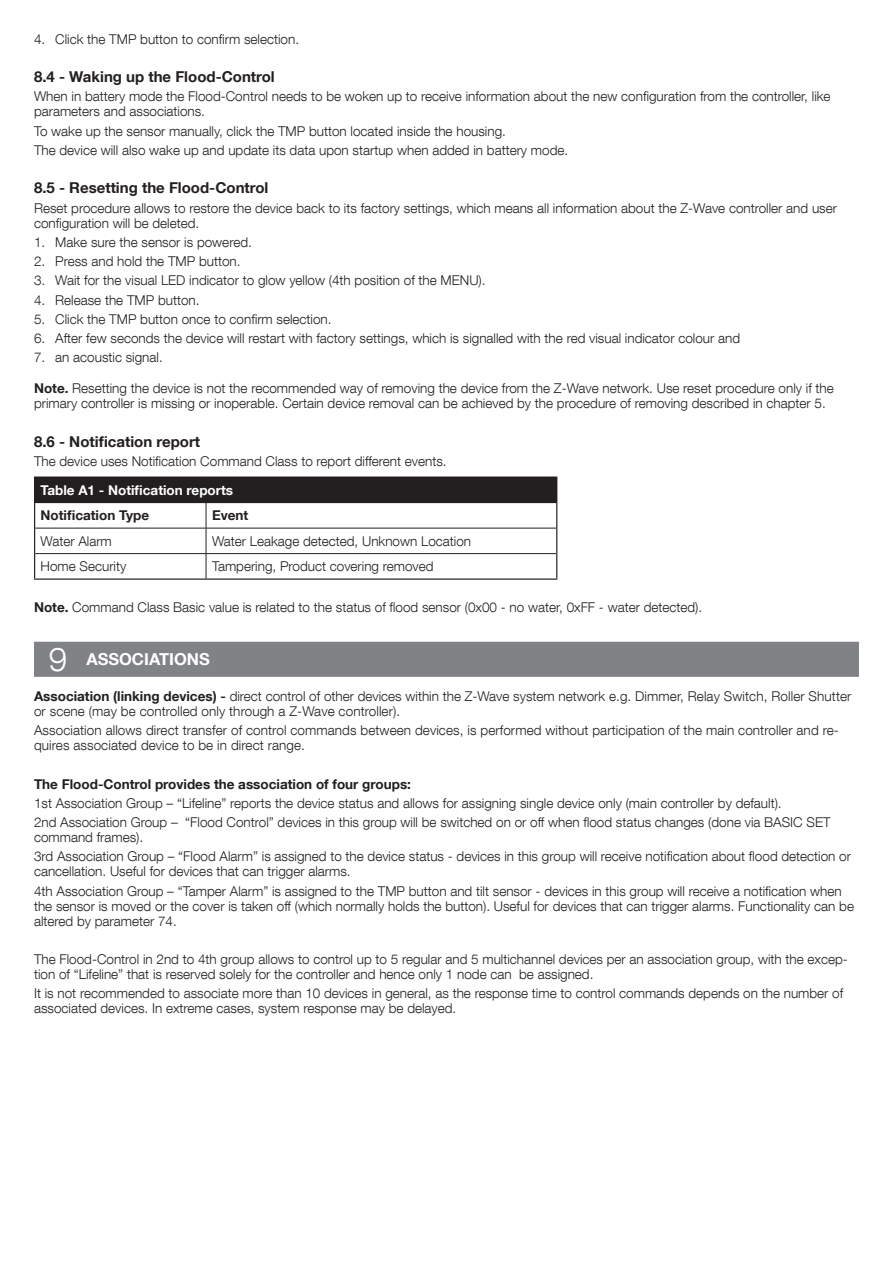
<style>
.page{position:relative;width:893px;height:1263px;background:#fff}
.page>*{position:absolute;margin:0;border:0;box-sizing:border-box;transform-origin:0 0}
.t1{font:300 33px "Helvetica Neue LT Com";color:#fff}
.titolo{font:700 16.5px "Helvetica Neue LT Com";color:#fff}
.Subchapter{font:700 15px "Helvetica Neue LT Com";color:#231f20}
.t2{font:300 13.5px/15px "Helvetica Neue LT Com";color:#231f20}
.table-subheader{font:700 13.5px "Helvetica Neue LT Com";color:#231f20}
.table-header{font:700 13.5px "Helvetica Neue LT Com";color:#fff}
.s1{font-weight:700}
</style>
<div class="page">
<div style="left:35px;top:477px;width:522px;height:26px;background:#231f20"></div>
<hr style="left:34px;top:476px;width:172px;height:2px;background:#231f20">
<hr style="left:206px;top:476px;width:351px;height:2px;background:#231f20">
<svg style="left:34px;top:478px;width:1px;height:100px"></svg>
<svg style="left:556px;top:503px;width:1px;height:75px"></svg>
<hr style="left:34px;top:578px;width:172px;height:2px;background:#231f20">
<hr style="left:206px;top:578px;width:351px;height:2px;background:#231f20">
<hr style="left:35px;top:528px;width:171px;height:1px;background:#231f20">
<hr style="left:206px;top:528px;width:350px;height:1px;background:#231f20">
<hr style="left:35px;top:553px;width:171px;height:1px;background:#231f20">
<hr style="left:206px;top:553px;width:350px;height:1px;background:#231f20">
<svg style="left:206px;top:503px;width:1px;height:75px"></svg>
<div style="left:34px;top:642px;width:825px;height:35px;background:#808285"></div>
<p class="t2" style="left:34px;top:31px;width:267px">4. Click the TMP button to confirm selection.</p>
<p class="Subchapter" style="left:34px;top:67px;width:242px">8.4 - Waking up the Flood-Control</p>
<p class="t2" style="left:34px;top:89px;width:798px">When in battery mode the Flood-Control needs to be woken up to receive information about the new configuration from the controller, like parameters and associations.</p>
<p class="t2" style="left:34px;top:123px;width:473px">To wake up the sensor manually, click the TMP button located inside the housing.</p>
<p class="t2" style="left:34px;top:142px;width:536px">The device will also wake up and update its data upon startup when added in battery mode.</p>
<p class="Subchapter" style="left:34px;top:179px;width:236px">8.5 - Resetting the Flood-Control</p>
<p class="t2" style="left:34px;top:200px;width:804px">Reset procedure allows to restore the device back to its factory settings, which means all information about the Z-Wave controller and user configuration will be deleted.</p>
<p class="t2" style="left:34px;top:234px;width:219px">1. Make sure the sensor is powered.</p>
<p class="t2" style="left:34px;top:254px;width:208px">2. Press and hold the TMP button.</p>
<p class="t2" style="left:34px;top:273px;width:453px">3. Wait for the visual LED indicator to glow yellow (4th position of the MENU).</p>
<p class="t2" style="left:34px;top:292px;width:167px">4. Release the TMP button.</p>
<p class="t2" style="left:34px;top:311px;width:299px">5. Click the TMP button once to confirm selection.</p>
<p class="t2" style="left:34px;top:331px;width:708px">6. After few seconds the device will restart with factory settings, which is signalled with the red visual indicator colour and</p>
<p class="t2" style="left:34px;top:350px;width:130px">7. an acoustic signal.</p>
<p class="t2" style="left:34px;top:381px;width:801px"><span class="s1">Note.</span> Resetting the device is not the recommended way of removing the device from the Z-Wave network. Use reset procedure only if the primary controller is missing or inoperable. Certain device removal can be achieved by the procedure of removing described in chapter 5.</p>
<p class="Subchapter" style="left:34px;top:432px;width:168px">8.6 - Notification report</p>
<p class="t2" style="left:34px;top:454px;width:414px">The device uses Notification Command Class to report different events.</p>
<p class="table-header" style="left:41px;top:481px;width:194px">Table A1 - Notification reports</p>
<p class="table-subheader" style="left:41px;top:507px;width:110px">Notification Type</p>
<p class="table-subheader" style="left:212px;top:507px;width:38px">Event</p>
<p class="t2" style="left:41px;top:533px;width:73px">Water Alarm</p>
<p class="t2" style="left:212px;top:533px;width:261px">Water Leakage detected, Unknown Location</p>
<p class="t2" style="left:41px;top:559px;width:87px">Home Security</p>
<p class="t2" style="left:212px;top:559px;width:223px">Tampering, Product covering removed</p>
<p class="t2" style="left:34px;top:600px;width:670px"><span class="s1">Note.</span> Command Class Basic value is related to the status of flood sensor (0x00 - no water, 0xFF - water detected).</p>
<p class="t1" style="left:49px;top:639px;width:20px">9</p>
<p class="titolo" style="left:86px;top:649px;width:125px">ASSOCIATIONS</p>
<p class="t2" style="left:34px;top:688px;width:819px"><span class="s1">Association (linking devices) -</span> direct control of other devices within the Z-Wave system network e.g. Dimmer, Relay Switch, Roller Shutter or scene (may be controlled only through a Z-Wave controller).</p>
<p class="t2" style="left:34px;top:722px;width:806px">Association allows direct transfer of control commands between devices, is performed without participation of the main controller and re&shy;quires associated device to be in direct range.</p>
<p class="table-subheader" style="left:34px;top:775px;width:378px">The Flood-Control provides the association of four groups:</p>
<p class="t2" style="left:34px;top:795px;width:749px">1st Association Group – “Lifeline” reports the device status and allows for assigning single device only (main controller by default).</p>
<p class="t2" style="left:34px;top:814px;width:798px">2nd Association Group – “Flood Control” devices in this group will be switched on or off when flood status changes (done via BASIC SET command frames).</p>
<p class="t2" style="left:34px;top:849px;width:818px">3rd Association Group – “Flood Alarm” is assigned to the device status - devices in this group will receive notification about flood detection or cancellation. Useful for devices that can trigger alarms.</p>
<p class="t2" style="left:34px;top:883px;width:821px">4th Association Group – “Tamper Alarm” is assigned to the TMP button and tilt sensor - devices in this group will receive a notification when the sensor is moved or the cover is taken off (which normally holds the button). Useful for devices that can trigger alarms. Functionality can be altered by parameter 74.</p>
<p class="t2" style="left:34px;top:951px;width:815px">The Flood-Control in 2nd to 4th group allows to control up to 5 regular and 5 multichannel devices per an association group, with the excep&shy;tion of “Lifeline” that is reserved solely for the controller and hence only 1 node can be assigned.</p>
<p class="t2" style="left:34px;top:986px;width:811px">It is not recommended to associate more than 10 devices in general, as the response time to control commands depends on the number of associated devices. In extreme cases, system response may be delayed.</p>
</div>
